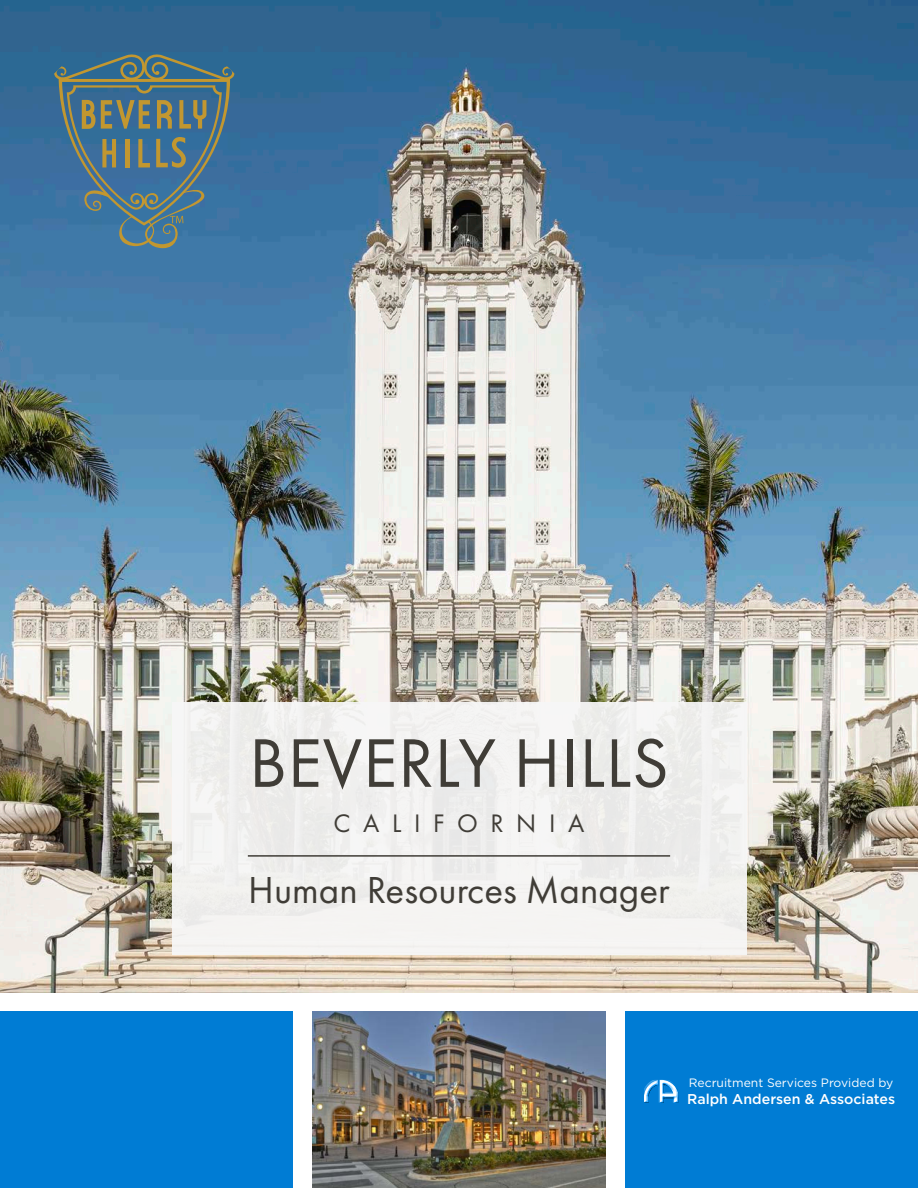
<style>
.page{position:relative;width:918px;height:1188px;background:#fff}
.page>*{position:absolute;margin:0;border:0;box-sizing:border-box;transform-origin:0 0}
.Brochure_Heading{font:71.25px "Futura PT";letter-spacing:.01em;color:#403d37}
.Brochure_Heading-2{font:39px "Futura PT";color:#403d37}
.Brochure_Heading-3{font:26.25px "Futura PT";letter-spacing:.48em;color:#403d37}
.t1{font:500 14.1px "Gotham";color:#fff}
.t2{font:12.15px "Gotham";color:#fff}
</style>
<div class="page">
<img style="left:0;top:0;width:918px;height:993px">
<div style="left:0;top:1012px;width:293px;height:176px;background:#007cd4"></div>
<img style="left:313px;top:1012px;width:292px;height:176px">
<div style="left:626px;top:1012px;width:292px;height:176px;background:#007cd4"></div>
<div style="left:644px;top:1078px;width:36px;height:26px;background:#fff;opacity:.75"></div>
<div style="left:644px;top:1080px;width:36px;height:24px;background:#231f20;opacity:.75"></div>
<div style="left:172px;top:702px;width:574px;height:253px;background:#f2f1f0"></div>
<hr style="left:248px;top:855px;width:422px;height:2px;background:#403d37">
<svg style="left:54px;top:54px;width:181px;height:194px;background:#517688"></svg>
<p class="Brochure_Heading" style="left:249px;top:721px;width:421px">BEVERLY HILLS</p>
<p class="Brochure_Heading-3" style="left:334px;top:808px;width:252px">CALIFORNIA</p>
<p class="Brochure_Heading-2" style="left:248px;top:867px;width:423px">Human Resources Manager</p>
<p class="t2" style="left:689px;top:1076px;width:206px">Recruitment Services Provided by</p>
<p class="t1" style="left:687px;top:1091px;width:210px">Ralph Andersen &amp; Associates</p>
</div>
